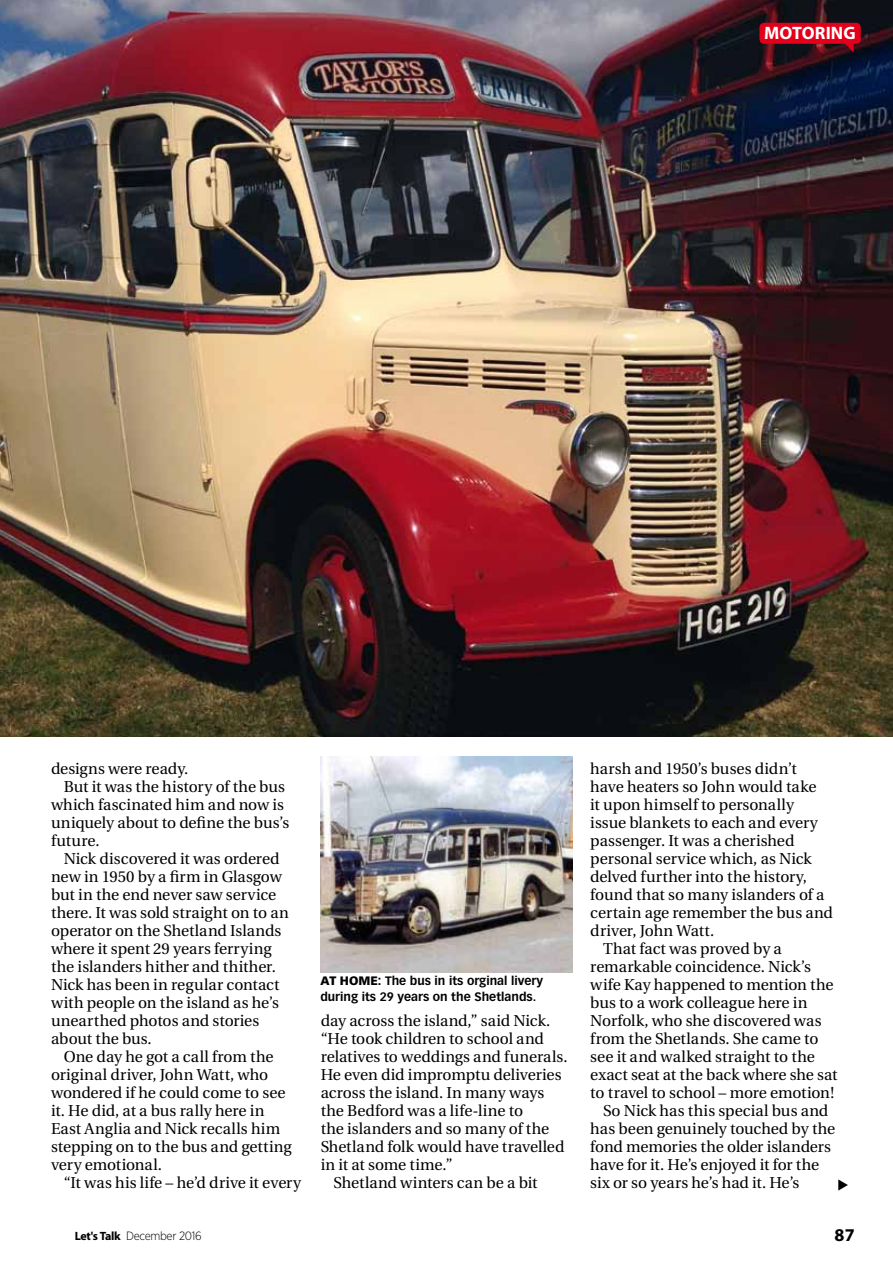
<style>
.page{position:relative;width:893px;height:1263px;background:#fff}
.page>*{position:absolute;margin:0;border:0;box-sizing:border-box;transform-origin:0 0}
.t1{font:700 18px "Myriad Pro";letter-spacing:.01em;color:#fff}
.t2{font:700 18px "Myriad Pro";color:#000}
.t3{font:15.75px "Utopia";letter-spacing:-.005em;color:#000}
.t4{font:700 12px/16.5px "Vectora LH";color:#000}
.t5{font:300 12px "Gotham Narrow";letter-spacing:-.025em;color:#000}
.s1{font-weight:900}
.s2{font-family:"Myriad Pro";font-weight:700}
</style>
<div class="page">
<img style="left:0;top:0;width:893px;height:736px">
<div style="left:763px;top:23px;width:93px;height:21px;background:#e2001a"></div>
<svg style="left:759px;top:23px;width:5px;height:21px"></svg>
<svg style="left:842px;top:23px;width:19px;height:31px"></svg>
<img style="left:320px;top:756px;width:253px;height:216px">
<p class="t1" style="left:764px;top:21px;width:93px">MOTORING</p>
<p class="t3" style="left:51px;top:760px;width:139px">designs were ready.</p>
<p class="t3" style="left:64px;top:778px;width:223px">But it was the history of the bus</p>
<p class="t3" style="left:51px;top:796px;width:235px">which fascinated him and now is</p>
<p class="t3" style="left:51px;top:814px;width:240px">uniquely about to define the bus’s</p>
<p class="t3" style="left:51px;top:832px;width:50px">future.</p>
<p class="t3" style="left:64px;top:850px;width:217px">Nick discovered it was ordered</p>
<p class="t3" style="left:51px;top:868px;width:232px">new in 1950 by a firm in Glasgow</p>
<p class="t3" style="left:51px;top:886px;width:227px">but in the end never saw service</p>
<p class="t3" style="left:51px;top:904px;width:239px">there. It was sold straight on to an</p>
<p class="t3" style="left:51px;top:922px;width:232px">operator on the Shetland Islands</p>
<p class="t3" style="left:51px;top:940px;width:222px">where it spent 29 years ferrying</p>
<p class="t3" style="left:51px;top:958px;width:226px">the islanders hither and thither.</p>
<p class="t3" style="left:51px;top:976px;width:230px">Nick has been in regular contact</p>
<p class="t3" style="left:51px;top:994px;width:229px">with people on the island as he’s</p>
<p class="t3" style="left:51px;top:1012px;width:210px">unearthed photos and stories</p>
<p class="t3" style="left:51px;top:1030px;width:102px">about the bus.</p>
<p class="t3" style="left:64px;top:1048px;width:211px">One day he got a call from the</p>
<p class="t3" style="left:51px;top:1066px;width:219px">original driver, John Watt, who</p>
<p class="t3" style="left:51px;top:1084px;width:236px">wondered if he could come to see</p>
<p class="t3" style="left:51px;top:1102px;width:215px">it. He did, at a bus rally here in</p>
<p class="t3" style="left:51px;top:1120px;width:231px">East Anglia and Nick recalls him</p>
<p class="t3" style="left:51px;top:1138px;width:242px">stepping on to the bus and getting</p>
<p class="t3" style="left:51px;top:1156px;width:112px">very emotional.</p>
<p class="t3" style="left:64px;top:1174px;width:239px">“It was his life – he’d drive it every</p>
<p class="t4" style="left:320px;top:972px;width:224px"><span class="s1">AT HOME:</span> The bus in its orginal livery during its 29 years on the Shetlands.</p>
<p class="t3" style="left:321px;top:1012px;width:231px">day across the island,” said Nick.</p>
<p class="t3" style="left:321px;top:1030px;width:225px">“He took children to school and</p>
<p class="t3" style="left:321px;top:1048px;width:248px">relatives to weddings and funerals.</p>
<p class="t3" style="left:321px;top:1066px;width:242px">He even did impromptu deliveries</p>
<p class="t3" style="left:321px;top:1084px;width:225px">across the island. In many ways</p>
<p class="t3" style="left:321px;top:1102px;width:204px">the Bedford was a life-line to</p>
<p class="t3" style="left:321px;top:1120px;width:230px">the islanders and so many of the</p>
<p class="t3" style="left:321px;top:1138px;width:245px">Shetland folk would have travelled</p>
<p class="t3" style="left:321px;top:1156px;width:134px">in it at some time.”</p>
<p class="t3" style="left:333px;top:1174px;width:206px">Shetland winters can be a bit</p>
<p class="t3" style="left:590px;top:760px;width:208px">harsh and 1950’s buses didn’t</p>
<p class="t3" style="left:590px;top:778px;width:228px">have heaters so John would take</p>
<p class="t3" style="left:590px;top:796px;width:205px">it upon himself to personally</p>
<p class="t3" style="left:590px;top:814px;width:229px">issue blankets to each and every</p>
<p class="t3" style="left:590px;top:832px;width:206px">passenger. It was a cherished</p>
<p class="t3" style="left:590px;top:850px;width:223px">personal service which, as Nick</p>
<p class="t3" style="left:590px;top:868px;width:218px">delved further into the history,</p>
<p class="t3" style="left:590px;top:886px;width:236px">found that so many islanders of a</p>
<p class="t3" style="left:590px;top:904px;width:244px">certain age remember the bus and</p>
<p class="t3" style="left:590px;top:922px;width:125px">driver, John Watt.</p>
<p class="t3" style="left:603px;top:940px;width:180px">That fact was proved by a</p>
<p class="t3" style="left:590px;top:958px;width:222px">remarkable coincidence. Nick’s</p>
<p class="t3" style="left:590px;top:976px;width:245px">wife Kay happened to mention the</p>
<p class="t3" style="left:590px;top:994px;width:219px">bus to a work colleague here in</p>
<p class="t3" style="left:590px;top:1012px;width:233px">Norfolk, who she discovered was</p>
<p class="t3" style="left:590px;top:1030px;width:230px">from the Shetlands. She came to</p>
<p class="t3" style="left:590px;top:1048px;width:226px">see it and walked straight to the</p>
<p class="t3" style="left:590px;top:1066px;width:249px">exact seat at the back where she sat</p>
<p class="t3" style="left:590px;top:1084px;width:245px">to travel to school – more emotion!</p>
<p class="t3" style="left:603px;top:1102px;width:227px">So Nick has this special bus and</p>
<p class="t3" style="left:590px;top:1120px;width:247px">has been genuinely touched by the</p>
<p class="t3" style="left:590px;top:1138px;width:242px">fond memories the older islanders</p>
<p class="t3" style="left:590px;top:1156px;width:230px">have for it. He’s enjoyed it for the</p>
<p class="t3" style="left:590px;top:1174px;width:211px">six or so years he’s had it. He’s</p>
<p class="t5" style="left:75px;top:1228px;width:128px"><span class="s2">LET'S TALK</span> December 2016</p>
<p class="t2" style="left:835px;top:1223px;width:22px">87</p>
</div>
